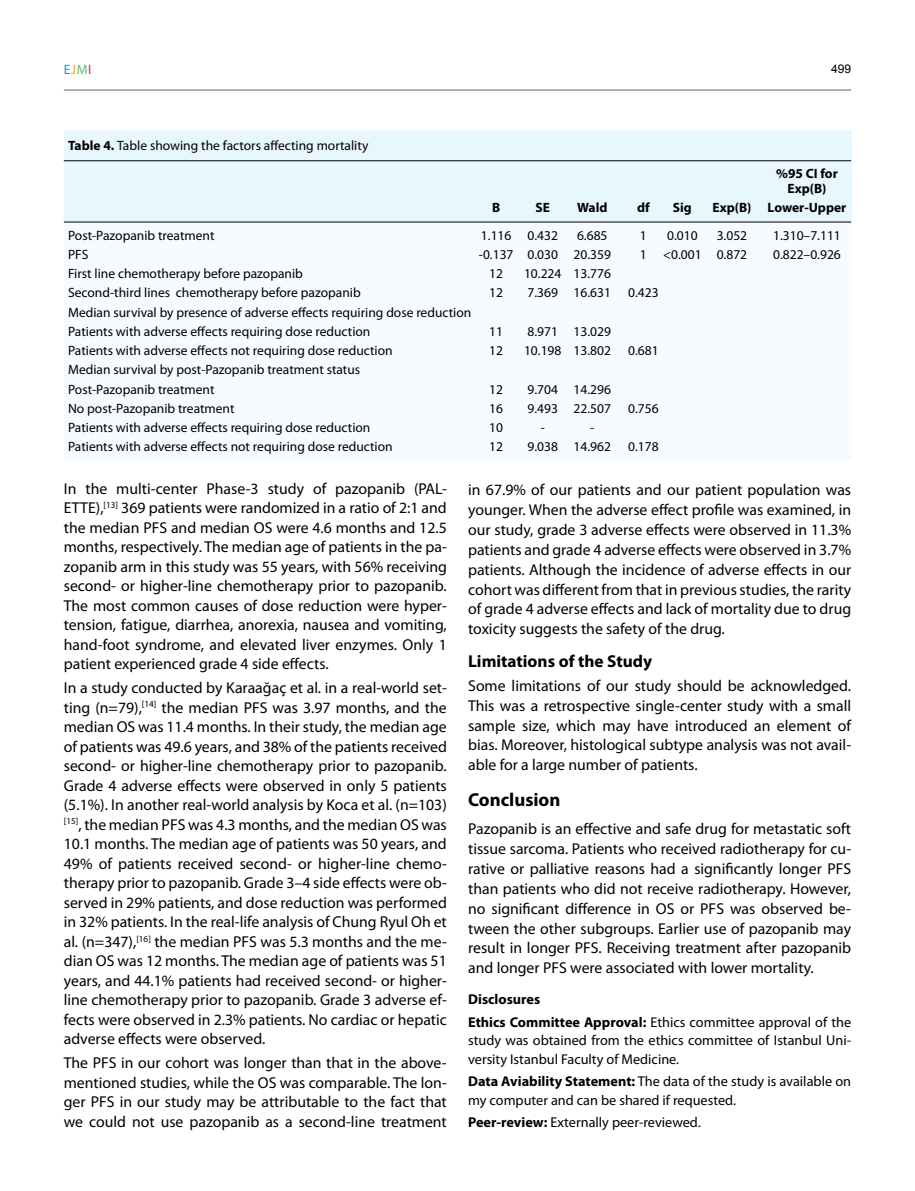
<style>
.page{position:relative;width:915px;height:1191px;background:#fff}
.page>*{position:absolute;margin:0;border:0;box-sizing:border-box;transform-origin:0 0}
.t1{font:700 18.75px "Myriad Pro";color:#000}
.t2{font:700 17.25px "Myriad Pro";color:#000}
.t3{font:15.75px/19.5px "Myriad Pro";color:#000;text-align:justify}
.t4{font:14.25px/18.3px "Myriad Pro";color:#000}
.t5{font:700 14.25px/22.6px "Myriad Pro";color:#000}
.t6{font:13.5px/19.2px "Myriad Pro";color:#000}
.t7{font:700 13.5px/15px "Myriad Pro";color:#000;text-align:center}
.t8{font:13.5px "Myriad Pro";color:#00a3d3}
.t9{font:12px "Arial";color:#000}
.s1{color:#f8991f}
.s2{color:#5ebd72}
.s3{color:#eb138b}
.s4{font-weight:700}
.s5{font-weight:400}
</style>
<div class="page">
<hr style="left:64px;top:89px;width:786px;height:2px;background:#939598">
<div style="left:64px;top:131px;width:786px;height:330px;background:#f6fbfe"></div>
<div style="left:64px;top:131px;width:786px;height:91px;background:#e8f6fd"></div>
<hr style="left:64px;top:222px;width:786px;height:1px;background:#000">
<hr style="left:64px;top:160px;width:786px;height:1px;background:#000">
<p class="t8" style="left:64px;top:61px;width:29px">E<span class="s1">J</span><span class="s2">M</span><span class="s3">I</span></p>
<p class="t9" style="left:830px;top:60px;width:22px">499</p>
<p class="t6" style="left:68px;top:135px;width:302px"><span class="s4">Table 4.</span> Table showing the factors affecting mortality</p>
<p class="t7" style="left:775px;top:165px;width:63px">%95 CI for<br>Exp(B)</p>
<p class="t7" style="left:492px;top:199px;width:10px">B</p>
<p class="t7" style="left:535px;top:199px;width:16px">SE</p>
<p class="t7" style="left:577px;top:199px;width:32px">Wald</p>
<p class="t7" style="left:636px;top:199px;width:14px">df</p>
<p class="t7" style="left:672px;top:199px;width:20px">Sig</p>
<p class="t7" style="left:712px;top:199px;width:135px">Exp(B) Lower-Upper</p>
<p class="t6" style="left:68px;top:225px;width:148px">Post-Pazopanib treatment</p>
<p class="t6" style="left:481px;top:225px;width:78px">1.116 0.432</p>
<p class="t6" style="left:577px;top:225px;width:32px">6.685</p>
<p class="t6" style="left:639px;top:225px;width:8px">1</p>
<p class="t6" style="left:667px;top:225px;width:32px">0.010</p>
<p class="t6" style="left:716px;top:225px;width:32px">3.052</p>
<p class="t6" style="left:772px;top:225px;width:69px">1.310–7.111</p>
<p class="t6" style="left:68px;top:244px;width:22px">PFS</p>
<p class="t6" style="left:478px;top:244px;width:134px">-0.137 0.030 20.359</p>
<p class="t6" style="left:639px;top:244px;width:109px">1 &lt;0.001 0.872</p>
<p class="t6" style="left:772px;top:244px;width:69px">0.822–0.926</p>
<p class="t6" style="left:68px;top:264px;width:236px">First line chemotherapy before pazopanib</p>
<p class="t6" style="left:489px;top:264px;width:15px">12</p>
<p class="t6" style="left:524px;top:264px;width:88px">10.224 13.776</p>
<p class="t6" style="left:68px;top:283px;width:294px">Second-third lines chemotherapy before pazopanib</p>
<p class="t6" style="left:489px;top:283px;width:15px">12</p>
<p class="t6" style="left:527px;top:283px;width:85px">7.369 16.631</p>
<p class="t6" style="left:628px;top:283px;width:32px">0.423</p>
<p class="t6" style="left:68px;top:302px;width:404px">Median survival by presence of adverse effects requiring dose reduction<br>Patients with adverse effects requiring dose reduction</p>
<p class="t6" style="left:489px;top:321px;width:15px">11</p>
<p class="t6" style="left:527px;top:321px;width:85px">8.971 13.029</p>
<p class="t6" style="left:68px;top:341px;width:326px">Patients with adverse effects not requiring dose reduction</p>
<p class="t6" style="left:489px;top:341px;width:15px">12</p>
<p class="t6" style="left:524px;top:341px;width:88px">10.198 13.802</p>
<p class="t6" style="left:628px;top:341px;width:32px">0.681</p>
<p class="t6" style="left:68px;top:360px;width:293px">Median survival by post-Pazopanib treatment status<br>Post-Pazopanib treatment</p>
<p class="t6" style="left:489px;top:379px;width:15px">12</p>
<p class="t6" style="left:527px;top:379px;width:85px">9.704 14.296</p>
<p class="t6" style="left:68px;top:398px;width:168px">No post-Pazopanib treatment</p>
<p class="t6" style="left:489px;top:398px;width:15px">16</p>
<p class="t6" style="left:527px;top:398px;width:85px">9.493 22.507</p>
<p class="t6" style="left:628px;top:398px;width:32px">0.756</p>
<p class="t6" style="left:68px;top:418px;width:304px">Patients with adverse effects requiring dose reduction</p>
<p class="t6" style="left:489px;top:418px;width:15px">10</p>
<p class="t6" style="left:540px;top:418px;width:6px">-</p>
<p class="t6" style="left:590px;top:418px;width:6px">-</p>
<p class="t6" style="left:68px;top:437px;width:326px">Patients with adverse effects not requiring dose reduction</p>
<p class="t6" style="left:489px;top:437px;width:15px">12</p>
<p class="t6" style="left:527px;top:437px;width:85px">9.038 14.962</p>
<p class="t6" style="left:628px;top:437px;width:32px">0.178</p>
<p class="t3" style="left:64px;top:478px;width:384px">In the multi-center Phase-3 study of pazopanib (PAL-ETTE),<sup>[13]</sup> 369 patients were randomized in a ratio of 2:1 and the median PFS and median OS were 4.6 months and 12.5 months, respectively. The median age of patients in the pa&shy;zopanib arm in this study was 55 years, with 56% receiving second- or higher-line chemotherapy prior to pazopanib.<br>The most common causes of dose reduction were hyper&shy;tension, fatigue, diarrhea, anorexia, nausea and vomiting, hand-foot syndrome, and elevated liver enzymes. Only 1 patient experienced grade 4 side effects.</p>
<p class="t3" style="left:64px;top:678px;width:384px">In a study conducted by Karaağaç et al. in a real-world set&shy;ting (n=79),<sup>[14]</sup> the median PFS was 3.97 months, and the median OS was 11.4 months. In their study, the median age of patients was 49.6 years, and 38% of the patients received second- or higher-line chemotherapy prior to pazopanib.<br>Grade 4 adverse effects were observed in only 5 patients (5.1%). In another real-world analysis by Koca et al. (n=103) <sup>[15]</sup>, the median PFS was 4.3 months, and the median OS was 10.1 months. The median age of patients was 50 years, and 49% of patients received second- or higher-line chemo&shy;therapy prior to pazopanib. Grade 3–4 side effects were ob&shy;served in 29% patients, and dose reduction was performed in 32% patients. In the real-life analysis of Chung Ryul Oh et al. (n=347),<sup>[16]</sup> the median PFS was 5.3 months and the me&shy;dian OS was 12 months. The median age of patients was 51 years, and 44.1% patients had received second- or higher&shy;line chemotherapy prior to pazopanib. Grade 3 adverse ef&shy;fects were observed in 2.3% patients. No cardiac or hepatic adverse effects were observed.</p>
<p class="t3" style="left:64px;top:1052px;width:384px">The PFS in our cohort was longer than that in the above&shy;mentioned studies, while the OS was comparable. The lon&shy;ger PFS in our study may be attributable to the fact that we could not use pazopanib as a second-line treatment</p>
<p class="t3" style="left:468px;top:480px;width:384px">in 67.9% of our patients and our patient population was younger. When the adverse effect profile was examined, in our study, grade 3 adverse effects were observed in 11.3% patients and grade 4 adverse effects were observed in 3.7% patients. Although the incidence of adverse effects in our cohort was different from that in previous studies, the rarity of grade 4 adverse effects and lack of mortality due to drug toxicity suggests the safety of the drug.</p>
<p class="t2" style="left:468px;top:650px;width:185px">Limitations of the Study</p>
<p class="t3" style="left:468px;top:675px;width:384px">Some limitations of our study should be acknowledged.<br>This was a retrospective single-center study with a small sample size, which may have introduced an element of bias. Moreover, histological subtype analysis was not avail&shy;able for a large number of patients.</p>
<p class="t1" style="left:468px;top:787px;width:94px">Conclusion</p>
<p class="t3" style="left:468px;top:819px;width:384px">Pazopanib is an effective and safe drug for metastatic soft tissue sarcoma. Patients who received radiotherapy for cu&shy;rative or palliative reasons had a significantly longer PFS than patients who did not receive radiotherapy. However, no significant difference in OS or PFS was observed be&shy;tween the other subgroups. Earlier use of pazopanib may result in longer PFS. Receiving treatment after pazopanib and longer PFS were associated with lower mortality.</p>
<p class="t5" style="left:468px;top:987px;width:384px">Disclosures<br>Ethics Committee Approval: <span class="s5">Ethics committee approval of the</span></p>
<p class="t4" style="left:468px;top:1031px;width:384px">study was obtained from the ethics committee of Istanbul Uni&shy;versity Istanbul Faculty of Medicine.</p>
<p class="t4" style="left:468px;top:1072px;width:384px"><span class="s4">Data Aviability Statement:</span> The data of the study is available on my computer and can be shared if requested.</p>
<p class="t4" style="left:468px;top:1113px;width:234px"><span class="s4">Peer-review:</span> Externally peer-reviewed.</p>
</div>
